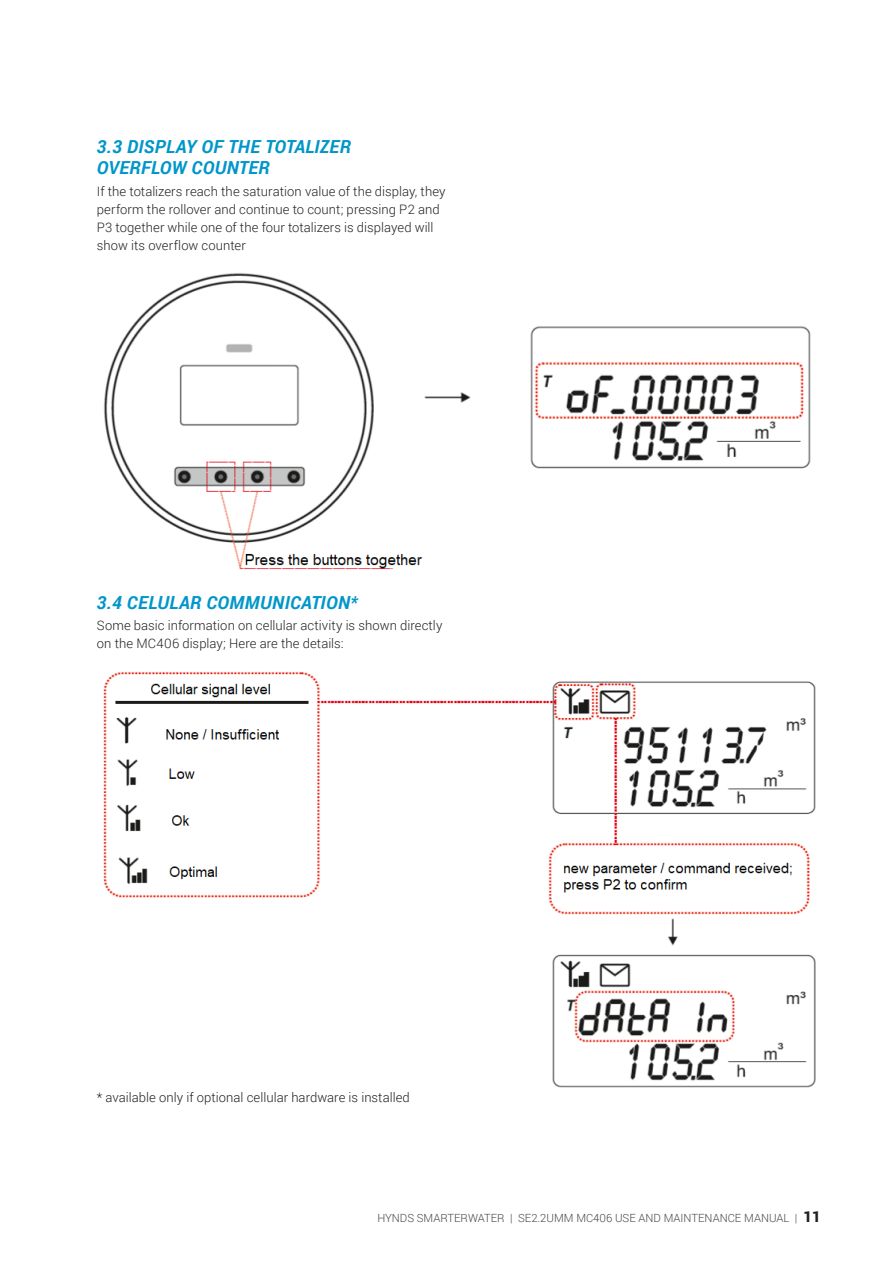
<style>
.page{position:relative;width:893px;height:1263px;background:#fff}
.page>*{position:absolute;margin:0;border:0;box-sizing:border-box;transform-origin:0 0}
.Sub_Heading{font:italic 700 18px/21px "Roboto";letter-spacing:.02em;color:#0096ca}
.Body{font:300 13.05px/18.1px "Roboto";letter-spacing:.005em;color:#231f20}
.t1{font:300 11.25px "Roboto";color:#454647}
.s1{font-weight:900;font-size:15px;color:#231f20}
</style>
<div class="page">
<img style="left:104px;top:273px;width:707px;height:297px">
<img style="left:103px;top:672px;width:713px;height:416px">
<p class="Sub_Heading" style="left:97px;top:136px;width:255px">3.3 DISPLAY OF THE TOTALIZER<br>OVERFLOW COUNTER</p>
<p class="Body" style="left:97px;top:181px;width:350px">If the totalizers reach the saturation value of the display, they perform the rollover and continue to count; pressing P2 and P3 together while one of the four totalizers is displayed will show its overflow counter</p>
<p class="Sub_Heading" style="left:97px;top:591px;width:262px">3.4 CELULAR COMMUNICATION*</p>
<p class="Body" style="left:97px;top:616px;width:347px">Some basic information on cellular activity is shown directly on the MC406 display; Here are the details:</p>
<p class="Body" style="left:97px;top:1088px;width:315px">* available only if optional cellular hardware is installed</p>
<p class="t1" style="left:377px;top:1210px;width:270px">HYNDS SMARTERWATER | SE2.2UMM MC406 Use and</p>
<p class="t1" style="left:664px;top:1210px;width:28px">Maintenance</p>
<p class="t1" style="left:744px;top:1210px;width:19px">Manua</p>
<p class="t1" style="left:783px;top:1210px;width:39px">l | <span class="s1">11</span></p>
</div>
